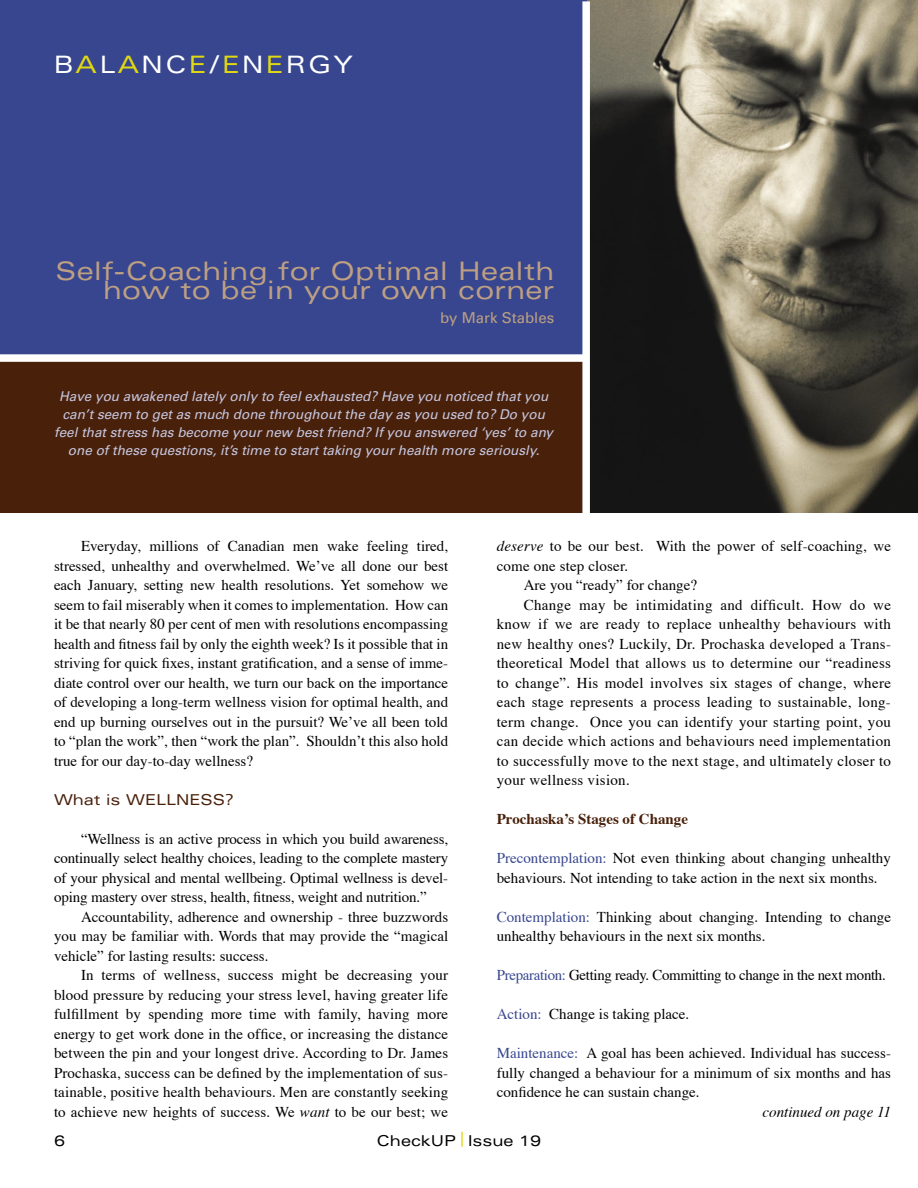
<style>
.page{position:relative;width:918px;height:1188px;background:#fff}
.page>*{position:absolute;margin:0;border:0;box-sizing:border-box;transform-origin:0 0}
.t1{font:expanded 25.5px "Univers";letter-spacing:.015em;color:#bd9f83}
.t2{font:expanded 24px "Univers";letter-spacing:.1em;color:#fff}
.t3{font:15px/19.5px "Times";color:#000;text-align:justify}
.t4{font:15px "Times";letter-spacing:-.02em;color:#000}
.t5{font:700 15px "Times";color:#49210b}
.t6{font:italic 15px "Times";color:#000}
.t7{font:expanded 15px "Univers";color:#000}
.t8{font:expanded 15px "Univers";color:#49210b}
.t9{font:15px "Univers";color:#bd9f83}
.Body_Text{font:italic 13.5px/18px "Univers";color:#c6c6df;text-align:center}
.s1{color:#e0d812}
.s2{font-style:italic}
.s3{color:#37468e}
</style>
<div class="page">
<div style="left:0;top:0;width:590px;height:358px;background:#37468e"></div>
<div style="left:0;top:358px;width:590px;height:155px;background:#49210b"></div>
<img style="left:587px;top:0;width:331px;height:513px">
<div style="left:582px;top:1px;width:8px;height:512px;background:#fff"></div>
<div style="left:0;top:354px;width:587px;height:8px;background:#fff"></div>
<p class="t2" style="left:54px;top:50px;width:301px">B<span class="s1">A</span>L<span class="s1">A</span>NC<span class="s1">E</span>/<span class="s1">E</span>N<span class="s1">E</span>RGY</p>
<p class="t1" style="left:56px;top:256px;width:500px">Self-Coaching for Optimal Health</p>
<p class="t1" style="left:103px;top:275px;width:453px">how to be in your own corner</p>
<p class="t9" style="left:440px;top:309px;width:116px">by Mark Stables</p>
<p class="Body_Text" style="left:54px;top:388px;width:500px">Have you awakened lately only to feel exhausted? Have you noticed that you can’t seem to get as much done throughout the day as you used to? Do you feel that stress has become your new best friend? If you answered ‘yes’ to any one of these questions, it’s time to start taking your health more seriously.</p>
<p class="t3" style="left:54px;top:537px;width:396px;text-indent:27px">Everyday, millions of Canadian men wake feeling tired, stressed, unhealthy and overwhelmed. Weʼve all done our best each January, setting new health resolutions. Yet somehow we seem to fail miserably when it comes to implementation. How can it be that nearly 80 per cent of men with resolutions encompassing health and fitness fail by only the eighth week? Is it possible that in striving for quick fixes, instant gratification, and a sense of imme&shy;diate control over our health, we turn our back on the importance of developing a long-term wellness vision for optimal health, and end up burning ourselves out in the pursuit? Weʼve all been told to “plan the work”, then “work the plan”. Shouldnʼt this also hold true for our day-to-day wellness?</p>
<p class="t8" style="left:54px;top:791px;width:181px">What is WELLNESS?</p>
<p class="t3" style="left:54px;top:830px;width:396px;text-indent:27px">“Wellness is an active process in which you build awareness, continually select healthy choices, leading to the complete mastery of your physical and mental wellbeing. Optimal wellness is devel&shy;oping mastery over stress, health, fitness, weight and nutrition.”</p>
<p class="t3" style="left:54px;top:908px;width:396px;text-indent:27px">Accountability, adherence and ownership - three buzzwords you may be familiar with. Words that may provide the “magical vehicle” for lasting results: success.</p>
<p class="t3" style="left:54px;top:966px;width:396px;text-indent:27px">In terms of wellness, success might be decreasing your blood pressure by reducing your stress level, having greater life fulfillment by spending more time with family, having more energy to get work done in the office, or increasing the distance between the pin and your longest drive. According to Dr. James Prochaska, success can be defined by the implementation of sus&shy;tainable, positive health behaviours. Men are constantly seeking to achieve new heights of success. We <span class="s2">want</span> to be our best; we</p>
<p class="t3" style="left:497px;top:537px;width:396px"><span class="s2">deserve</span> to be our best. With the power of self-coaching, we come one step closer.</p>
<p class="t3" style="left:524px;top:576px;width:175px">Are you “ready” for change?</p>
<p class="t3" style="left:497px;top:596px;width:396px;text-indent:27px">Change may be intimidating and difficult. How do we know if we are ready to replace unhealthy behaviours with new healthy ones? Luckily, Dr. Prochaska developed a Trans&shy;theoretical Model that allows us to determine our “readiness to change”. His model involves six stages of change, where each stage represents a process leading to sustainable, long&shy;term change. Once you can identify your starting point, you can decide which actions and behaviours need implementation to successfully move to the next stage, and ultimately closer to your wellness vision.</p>
<p class="t5" style="left:497px;top:809px;width:193px">Prochaskaʼs Stages of Change</p>
<p class="t3" style="left:497px;top:849px;width:396px"><span class="s3">Precontemplation:</span> Not even thinking about changing unhealthy behaviours. Not intending to take action in the next six months.</p>
<p class="t3" style="left:497px;top:908px;width:396px"><span class="s3">Contemplation:</span> Thinking about changing. Intending to change unhealthy behaviours in the next six months.</p>
<p class="t4" style="left:497px;top:966px;width:391px"><span class="s3">Preparation:</span> Getting ready. Committing to change in the next month.</p>
<p class="t3" style="left:497px;top:1005px;width:194px"><span class="s3">Action:</span> Change is taking place.</p>
<p class="t3" style="left:497px;top:1044px;width:396px"><span class="s3">Maintenance:</span> A goal has been achieved. Individual has success&shy;fully changed a behaviour for a minimum of six months and has confidence he can sustain change.</p>
<p class="t6" style="left:763px;top:1103px;width:130px">continued on page 11</p>
<p class="t7" style="left:54px;top:1132px;width:13px">6</p>
<p class="t7" style="left:377px;top:1132px;width:166px">CheckUP <sup>|</sup> Issue 19</p>
</div>
